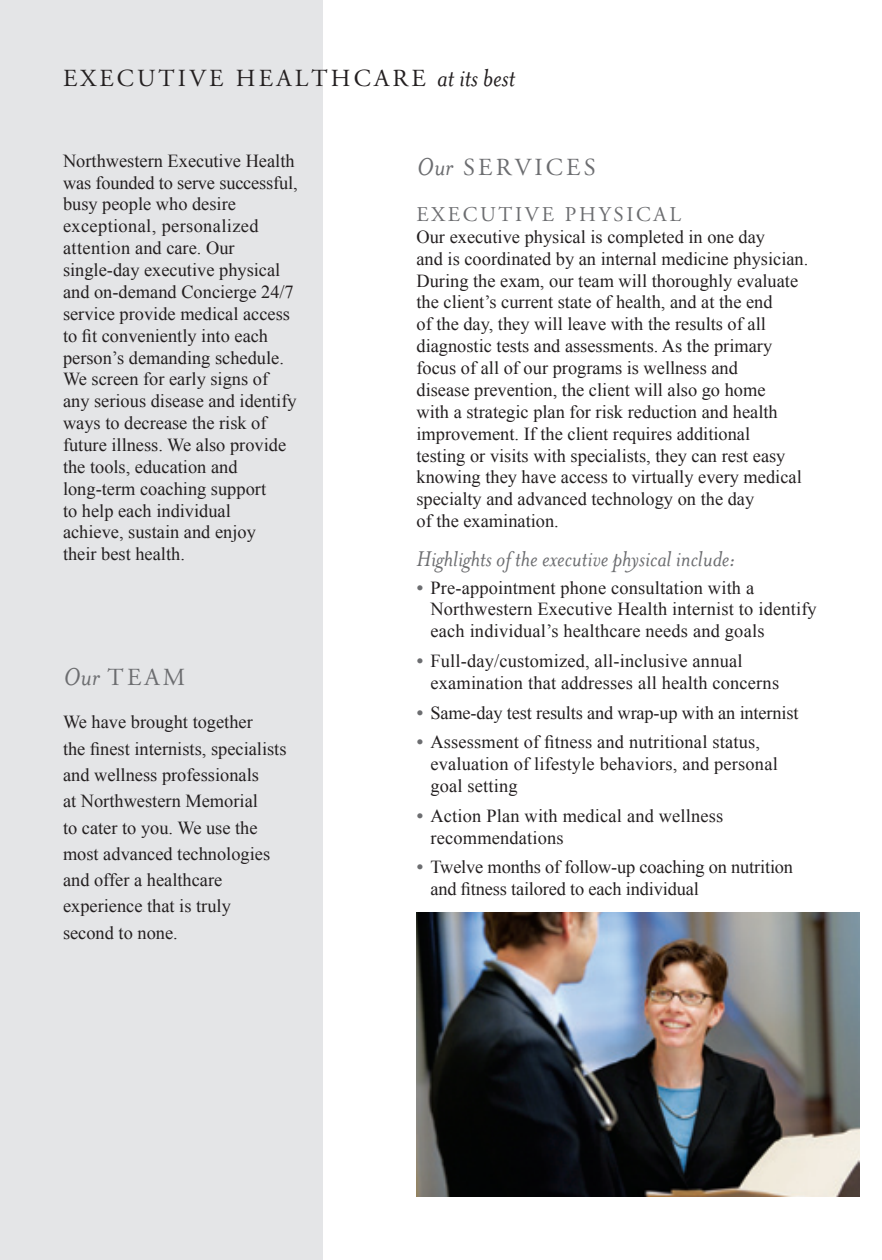
<style>
.page{position:relative;width:882px;height:1260px;background:#fff}
.page>*{position:absolute;margin:0;border:0;box-sizing:border-box;transform-origin:0 0}
.t1{font:italic 24.5px "Mrs Eaves";color:#6c6d70}
.t2{font:24.5px "Adobe Garamond";letter-spacing:.13em;color:#231f20}
.t3{font:24.5px "Adobe Garamond";letter-spacing:.13em;color:#6c6d70}
.t4{font:21px "Adobe Garamond";letter-spacing:.13em;color:#6c6d70}
.t5{font:18.38px/21.9px "Times New Roman";color:#231f20}
.s1{font-family:"Mrs Eaves";font-style:italic;font-size:28px}
.s2{font-family:"Adobe Garamond";color:#6c6d70}
</style>
<div class="page">
<div style="left:0;top:0;width:322px;height:1260px;background:#e4e5e7"></div>
<img style="left:416px;top:913px;width:443px;height:284px">
<h1 class="t2" style="left:63px;top:65px;width:454px">EXECUTIVE HEALTHCARE <span class="s1">at its best</span></h1>
<p class="t5" style="left:63px;top:149px;width:236px">Northwestern Executive Health was founded to serve successful, busy people who desire exceptional, personalized attention and care. Our single-day executive physical and on-demand Concierge 24/7 service provide medical access to fit conveniently into each person’s demanding schedule.<br>We screen for early signs of any serious disease and identify ways to decrease the risk of future illness. We also provide the tools, education and long-term coaching support<br>to help each individual<br>achieve, sustain and enjoy<br>their best health.</p>
<h1 class="t3" style="left:63px;top:664px;width:124px"><span class="s1">Our</span> TEAM</h1>
<p class="t5" style="left:63px;top:709px;width:225px;line-height:26.2px">We have brought together<br>the finest internists, specialists and wellness professionals<br>at Northwestern Memorial<br>to cater to you. We use the most advanced technologies and offer a healthcare experience that is truly<br>second to none.</p>
<h1 class="t3" style="left:416px;top:154px;width:181px"><span class="s1">Our</span> SERVICES</h1>
<p class="t4" style="left:416px;top:203px;width:266px">EXECUTIVE PHYSICAL</p>
<p class="t5" style="left:416px;top:225px;width:393px">Our executive physical is completed in one day<br>and is coordinated by an internal medicine physician.<br>During the exam, our team will thoroughly evaluate the client’s current state of health, and at the end<br>of the day, they will leave with the results of all diagnostic tests and assessments. As the primary focus of all of our programs is wellness and<br>disease prevention, the client will also go home<br>with a strategic plan for risk reduction and health improvement. If the client requires additional<br>testing or visits with specialists, they can rest easy knowing they have access to virtually every medical specialty and advanced technology on the day<br>of the examination.</p>
<h1 class="t1" style="left:416px;top:545px;width:321px">Highlights of the executive physical include:</h1>
<p class="t5" style="left:431px;top:576px;width:388px;text-indent:-14px"><span class="s2">•</span> Pre-appointment phone consultation with a<br>Northwestern Executive Health internist to identify each individual’s healthcare needs and goals</p>
<p class="t5" style="left:431px;top:650px;width:350px;text-indent:-14px"><span class="s2">•</span> Full-day/customized, all-inclusive annual examination that addresses all health concerns</p>
<p class="t5" style="left:416px;top:701px;width:383px"><span class="s2">•</span> Same-day test results and wrap-up with an internist</p>
<p class="t5" style="left:431px;top:731px;width:349px;text-indent:-14px"><span class="s2">•</span> Assessment of fitness and nutritional status, evaluation of lifestyle behaviors, and personal goal setting</p>
<p class="t5" style="left:431px;top:804px;width:294px;text-indent:-14px"><span class="s2">•</span> Action Plan with medical and wellness recommendations</p>
<p class="t5" style="left:431px;top:856px;width:364px;text-indent:-14px"><span class="s2">•</span> Twelve months of follow-up coaching on nutrition and fitness tailored to each individual</p>
</div>
